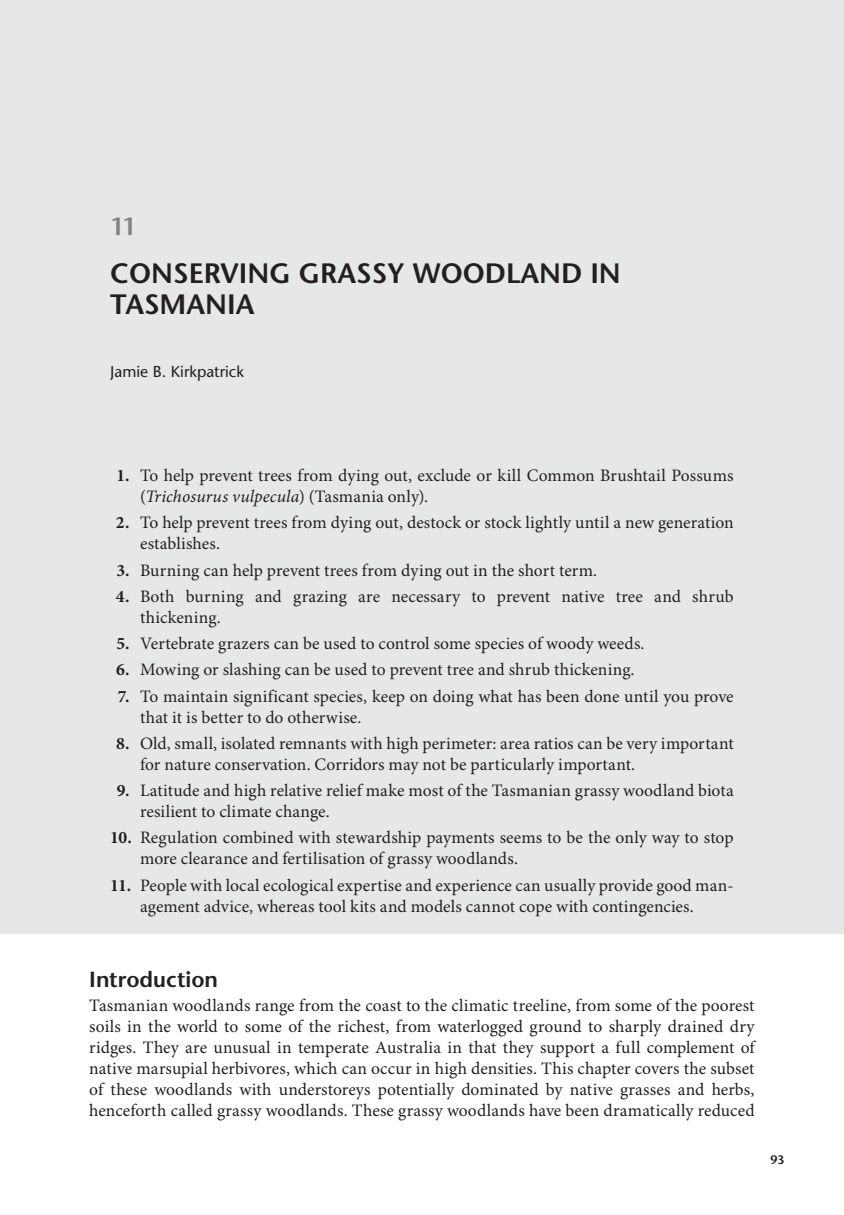
<style>
.page{position:relative;width:844px;height:1215px;background:#fff}
.page>*{position:absolute;margin:0;border:0;box-sizing:border-box;transform-origin:0 0}
.t1{font:600 28px/31.5px "Stone Sans";color:#231f20}
.t2{font:600 24.5px "Stone Sans";color:#808285}
.t3{font:600 21.88px "Stone Sans";color:#231f20}
.t4{font:17.5px/21px "Minion Pro";letter-spacing:.005em;color:#231f20}
.t5{font:15.75px "Stone Sans";color:#231f20}
.t6{font:600 12.25px "Stone Sans";color:#231f20}
.s1{font-weight:700}
.s2{font-style:italic}
</style>
<div class="page">
<div style="left:0;top:0;width:844px;height:933px;background:#e6e7e9"></div>
<h2 class="t2" style="left:110px;top:212px;width:27px">11</h2>
<h1 class="t1" style="left:110px;top:257px;width:512px">CONSERVING GRASSY WOODLAND IN<br>TASMANIA</h1>
<p class="t5" style="left:110px;top:362px;width:135px">Jamie B. Kirkpatrick</p>
<p class="t4" style="left:140px;top:465px;width:595px;text-indent:-23px"><span class="s1">1.</span> To help prevent trees from dying out, exclude or kill Common Brushtail Possums (<span class="s2">Trichosurus vulpecula</span>) (Tasmania only).</p>
<p class="t4" style="left:140px;top:513px;width:595px;text-indent:-24px"><span class="s1">2.</span> To help prevent trees from dying out, destock or stock lightly until a new generation establishes.</p>
<p class="t4" style="left:116px;top:560px;width:482px"><span class="s1">3.</span> Burning can help prevent trees from dying out in the short term.</p>
<p class="t4" style="left:140px;top:586px;width:595px;text-indent:-24px"><span class="s1">4.</span> Both burning and grazing are necessary to prevent native tree and shrub thickening.</p>
<p class="t4" style="left:116px;top:633px;width:529px"><span class="s1">5.</span> Vertebrate grazers can be used to control some species of woody weeds.</p>
<p class="t4" style="left:116px;top:660px;width:520px"><span class="s1">6.</span> Mowing or slashing can be used to prevent tree and shrub thickening.</p>
<p class="t4" style="left:140px;top:686px;width:595px;text-indent:-22px"><span class="s1">7.</span> To maintain significant species, keep on doing what has been done until you prove that it is better to do otherwise.</p>
<p class="t4" style="left:140px;top:733px;width:595px;text-indent:-24px"><span class="s1">8.</span> Old, small, isolated remnants with high perimeter: area ratios can be very important for nature conservation. Corridors may not be particularly important.</p>
<p class="t4" style="left:140px;top:780px;width:595px;text-indent:-23px"><span class="s1">9.</span> Latitude and high relative relief make most of the Tasmanian grassy woodland biota resilient to climate change.</p>
<p class="t4" style="left:140px;top:828px;width:595px;text-indent:-30px"><span class="s1">10.</span> Regulation combined with stewardship payments seems to be the only way to stop more clearance and fertilisation of grassy woodlands.</p>
<p class="t4" style="left:110px;top:875px;width:625px;text-align:center"><span class="s1">11.</span> People with local ecological expertise and experience can usually provide good man&shy;agement advice, whereas tool kits and models cannot cope with contingencies.</p>
<p class="t3" style="left:89px;top:965px;width:130px">Introduction</p>
<p class="t4" style="left:89px;top:995px;width:667px;text-align:justify">Tasmanian woodlands range from the coast to the climatic treeline, from some of the poorest soils in the world to some of the richest, from waterlogged ground to sharply drained dry ridges. They are unusual in temperate Australia in that they support a full complement of native marsupial herbivores, which can occur in high densities. This chapter covers the subset of these woodlands with understoreys potentially dominated by native grasses and herbs, henceforth called grassy woodlands. These grassy woodlands have been dramatically reduced</p>
<p class="t6" style="left:770px;top:1152px;width:16px">93</p>
</div>
